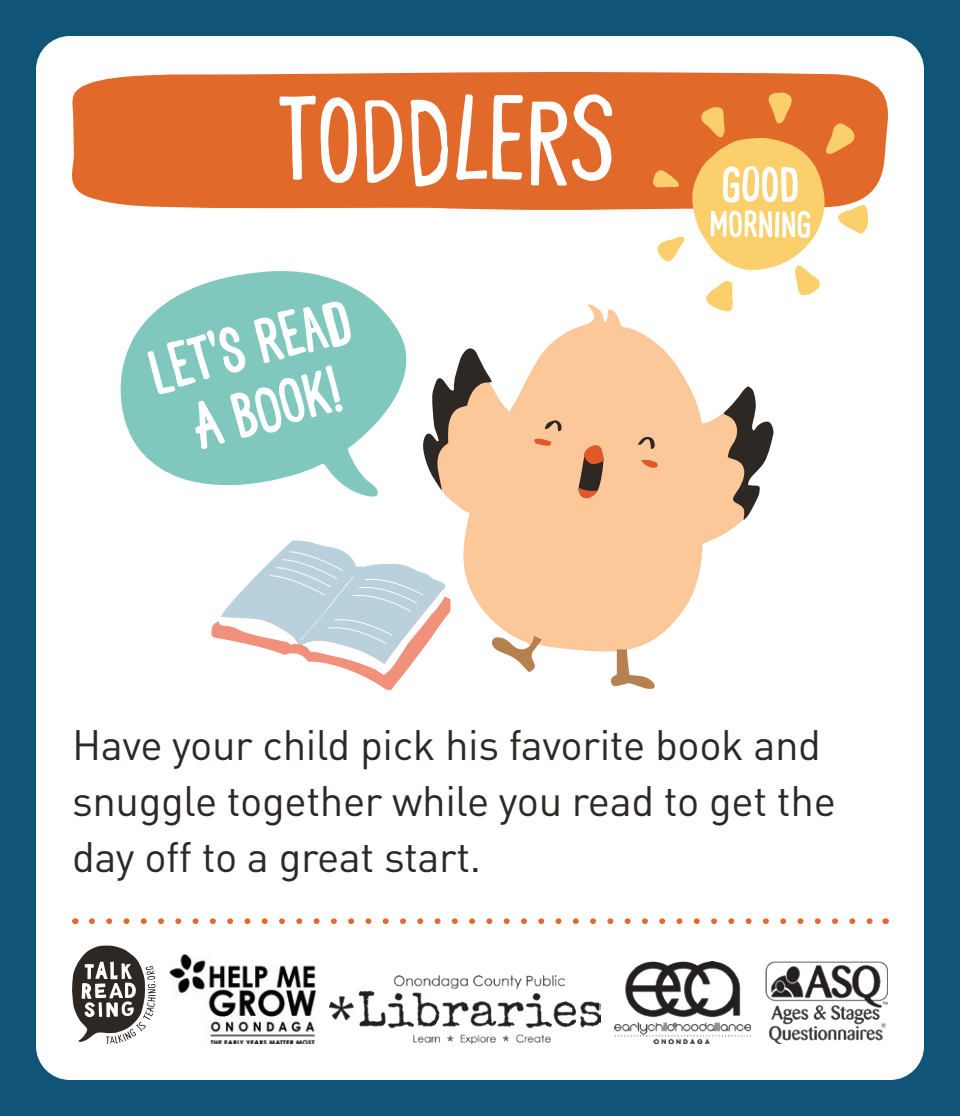
<style>
.page{position:relative;width:960px;height:1116px;background:#105577}
.page>*{position:absolute;margin:0;border:0;box-sizing:border-box;transform-origin:0 0}
.t1{font:112px "TRS Hand F Regular";color:#fff}
.t2{font:60px/64.4px "TRS Hand F Bold";color:#fff;text-align:center}
.t3{font:42px/56px "DINOT";letter-spacing:-.01em;color:#2d2824}
</style>
<div class="page">
<div style="left:36px;top:36px;width:888px;height:1044px;background:#fff;border-radius:34px"></div>
<div style="left:72px;top:71px;width:816px;height:139px;background:#e16a2b"></div>
<svg style="left:652px;top:92px;width:217px;height:220px"></svg>
<svg style="left:711px;top:210px;width:99px;height:28px"></svg>
<svg style="left:723px;top:166px;width:75px;height:37px"></svg>
<svg style="left:120px;top:271px;width:287px;height:226px;fill:#80c8bd"></svg>
<svg style="left:463px;top:304px;width:246px;height:348px;fill:#fcc899"></svg>
<svg style="left:423px;top:347px;width:86px;height:167px"></svg>
<svg style="left:693px;top:386px;width:81px;height:161px"></svg>
<svg style="left:491px;top:636px;width:51px;height:36px"></svg>
<svg style="left:610px;top:649px;width:45px;height:40px"></svg>
<svg style="left:641px;top:460px;width:17px;height:9px"></svg>
<svg style="left:534px;top:439px;width:17px;height:7px"></svg>
<svg style="left:638px;top:436px;width:18px;height:13px"></svg>
<svg style="left:545px;top:420px;width:17px;height:11px"></svg>
<svg style="left:576px;top:445px;width:28px;height:54px;background:#a66d4f"></svg>
<svg style="left:92px;top:918px;width:781px;height:6px"></svg>
<img style="left:329px;top:976px;width:271px;height:68px">
<img style="left:614px;top:961px;width:137px;height:83px">
<svg style="left:72px;top:946px;width:84px;height:98px"></svg>
<img style="left:170px;top:954px;width:145px;height:90px">
<img style="left:765px;top:961px;width:123px;height:83px">
<svg style="left:211px;top:540px;width:240px;height:150px"></svg>
<h1 class="t1" style="left:278px;top:72px;width:338px">TODDLERS</h1>
<h2 class="t2" style="left:140px;top:340px;width:208px;rotate:-16deg">let's read a book!</h2>
<p class="t3" style="left:72px;top:716px;width:765px">Have your child pick his favorite book and snuggle together while you read to get the day off to a great start.</p>
</div>
